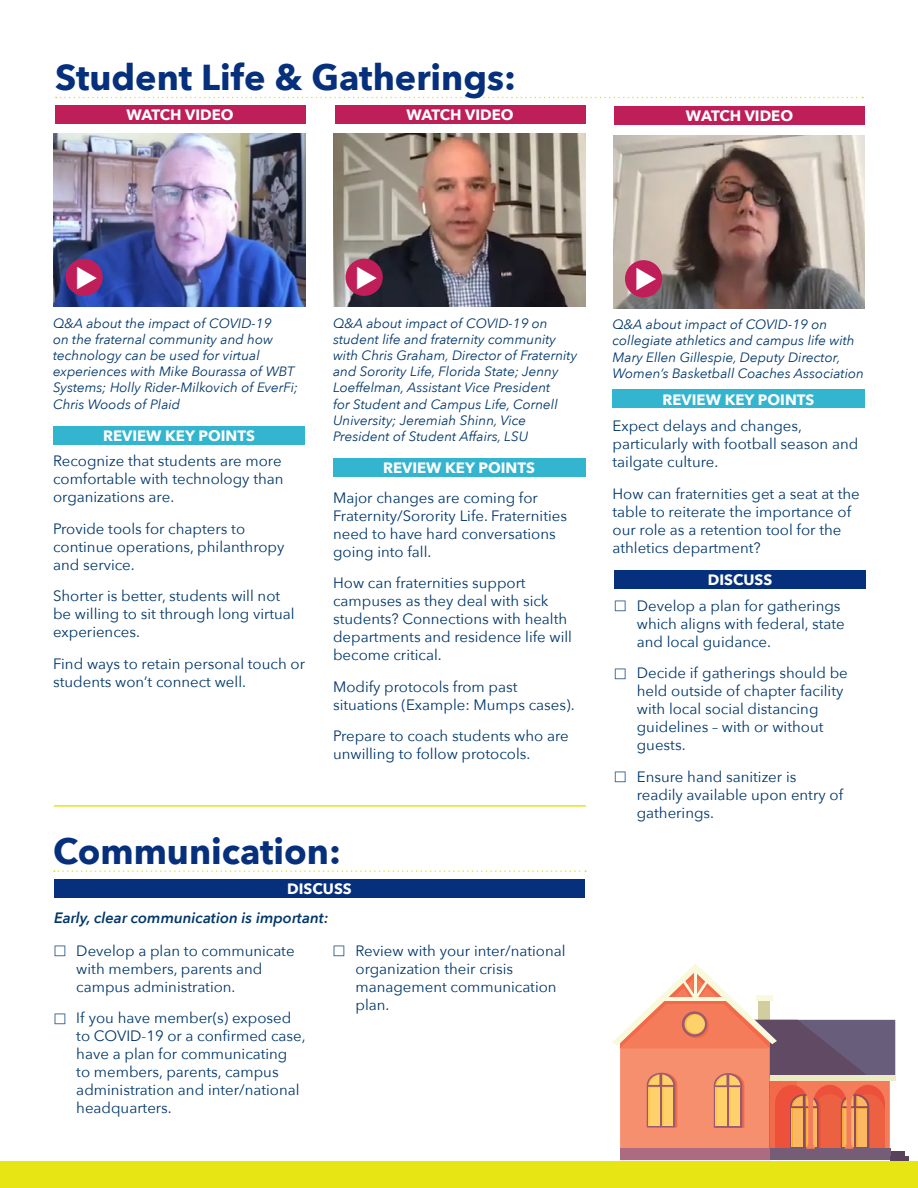
<style>
.page{position:relative;width:918px;height:1188px;background:#fff}
.page>*{position:absolute;margin:0;border:0;box-sizing:border-box;transform-origin:0 0}
.t1{font:700 36px "Avenir Next";color:#06307c}
.t2{font:15px/18px "Avenir Next";color:#00376a}
.t3{font:700 15px "Avenir Next";color:#fff}
.t4{font:italic 600 15px "Avenir Next";color:#00376a}
.t5{font:italic 13.5px/16.2px "Avenir Next";color:#00376a}
</style>
<div class="page">
<div style="left:0;top:1161px;width:918px;height:27px;background:#e7e614"></div>
<div style="left:55px;top:105px;width:250px;height:18px;background:#bf1f58"></div>
<div style="left:615px;top:106px;width:250px;height:18px;background:#bf1f58"></div>
<div style="left:335px;top:105px;width:250px;height:18px;background:#bf1f58"></div>
<div style="left:53px;top:426px;width:252px;height:19px;background:#33b5cf"></div>
<div style="left:613px;top:389px;width:252px;height:19px;background:#33b5cf"></div>
<div style="left:333px;top:458px;width:252px;height:18px;background:#33b5cf"></div>
<div style="left:615px;top:570px;width:251px;height:19px;background:#06307c"></div>
<svg style="left:56px;top:97px;width:807px;height:1px"></svg>
<img style="left:54px;top:134px;width:251px;height:173px">
<img style="left:613px;top:135px;width:252px;height:173px">
<img style="left:333px;top:134px;width:252px;height:173px">
<div style="left:66px;top:259px;width:37px;height:37px;background:#c01e59;border-radius:50%"></div>
<div style="left:625px;top:260px;width:37px;height:37px;background:#c01e59;border-radius:50%"></div>
<div style="left:346px;top:259px;width:37px;height:37px;background:#c01e59;border-radius:50%"></div>
<hr style="left:54px;top:805px;width:532px;height:2px;background:#e7e514">
<div style="left:54px;top:879px;width:531px;height:19px;background:#06307c"></div>
<svg style="left:54px;top:870px;width:532px;height:2px"></svg>
<hr style="left:891px;top:1152px;width:13px;height:4px;background:#57435b">
<hr style="left:891px;top:1156px;width:18px;height:4px;background:#57435b">
<svg style="left:612px;top:963px;width:283px;height:197px"></svg>
<h1 class="t1" style="left:55px;top:46px;width:463px">Student Life &amp; Gatherings:</h1>
<p class="t3" style="left:126px;top:102px;width:109px">WATCH VIDEO</p>
<p class="t3" style="left:406px;top:102px;width:109px">WATCH VIDEO</p>
<p class="t3" style="left:686px;top:103px;width:109px">WATCH VIDEO</p>
<p class="t5" style="left:53px;top:314px;width:247px">Q&amp;A about the impact of COVID-19<br>on the fraternal community and how technology can be used for virtual experiences with Mike Bourassa of WBT Systems; Holly Rider-Milkovich of EverFi; Chris Woods of Plaid</p>
<p class="t5" style="left:613px;top:316px;width:253px">Q&amp;A about impact of COVID-19 on collegiate athletics and campus life with Mary Ellen Gillespie, Deputy Director, Women’s Basketball Coaches Association</p>
<p class="t5" style="left:333px;top:314px;width:246px">Q&amp;A about impact of COVID-19 on student life and fraternity community with Chris Graham, Director of Fraternity and Sorority Life, Florida State; Jenny Loeffelman, Assistant Vice President<br>for Student and Campus Life, Cornell University; Jeremiah Shinn, Vice President of Student Affairs, LSU</p>
<p class="t3" style="left:663px;top:386px;width:153px">REVIEW KEY POINTS</p>
<p class="t2" style="left:613px;top:416px;width:247px">Expect delays and changes, particularly with football season and tailgate culture.</p>
<p class="t2" style="left:613px;top:484px;width:249px">How can fraternities get a seat at the table to reiterate the importance of our role as a retention tool for the athletics department?</p>
<p class="t3" style="left:103px;top:423px;width:153px">REVIEW KEY POINTS</p>
<p class="t2" style="left:53px;top:452px;width:232px">Recognize that students are more comfortable with technology than organizations are.</p>
<p class="t2" style="left:53px;top:519px;width:233px">Provide tools for chapters to continue operations, philanthropy and service.</p>
<p class="t2" style="left:53px;top:587px;width:243px">Shorter is better, students will not be willing to sit through long virtual experiences.</p>
<p class="t2" style="left:53px;top:654px;width:253px">Find ways to retain personal touch or students won’t connect well.</p>
<p class="t3" style="left:383px;top:455px;width:153px">REVIEW KEY POINTS</p>
<p class="t2" style="left:333px;top:488px;width:236px">Major changes are coming for<br>Fraternity/Sorority Life. Fraternities need to have hard conversations going into fall.</p>
<p class="t2" style="left:333px;top:574px;width:240px">How can fraternities support campuses as they deal with sick students? Connections with health departments and residence life will become critical.</p>
<p class="t2" style="left:333px;top:677px;width:243px">Modify protocols from past situations (Example: Mumps cases).</p>
<p class="t2" style="left:333px;top:727px;width:237px">Prepare to coach students who are unwilling to follow protocols.</p>
<p class="t3" style="left:708px;top:567px;width:66px">DISCUSS</p>
<p class="t2" style="left:637px;top:596px;width:209px">Develop a plan for gatherings which aligns with federal, state and local guidance.</p>
<p class="t2" style="left:637px;top:663px;width:213px">Decide if gatherings should be held outside of chapter facility with local social distancing guidelines – with or without guests.</p>
<p class="t2" style="left:637px;top:767px;width:208px">Ensure hand sanitizer is readily available upon entry of gatherings.</p>
<h1 class="t1" style="left:53px;top:820px;width:289px">Communication:</h1>
<p class="t3" style="left:287px;top:876px;width:66px">DISCUSS</p>
<p class="t4" style="left:54px;top:905px;width:276px">Early, clear communication is important:</p>
<p class="t2" style="left:76px;top:941px;width:220px">Develop a plan to communicate with members, parents and campus administration.</p>
<p class="t2" style="left:76px;top:1008px;width:231px">If you have member(s) exposed to COVID-19 or a confirmed case, have a plan for communicating<br>to members, parents, campus administration and inter/national headquarters.</p>
<p class="t2" style="left:356px;top:941px;width:212px">Review with your inter/national organization their crisis management communication plan.</p>
</div>
